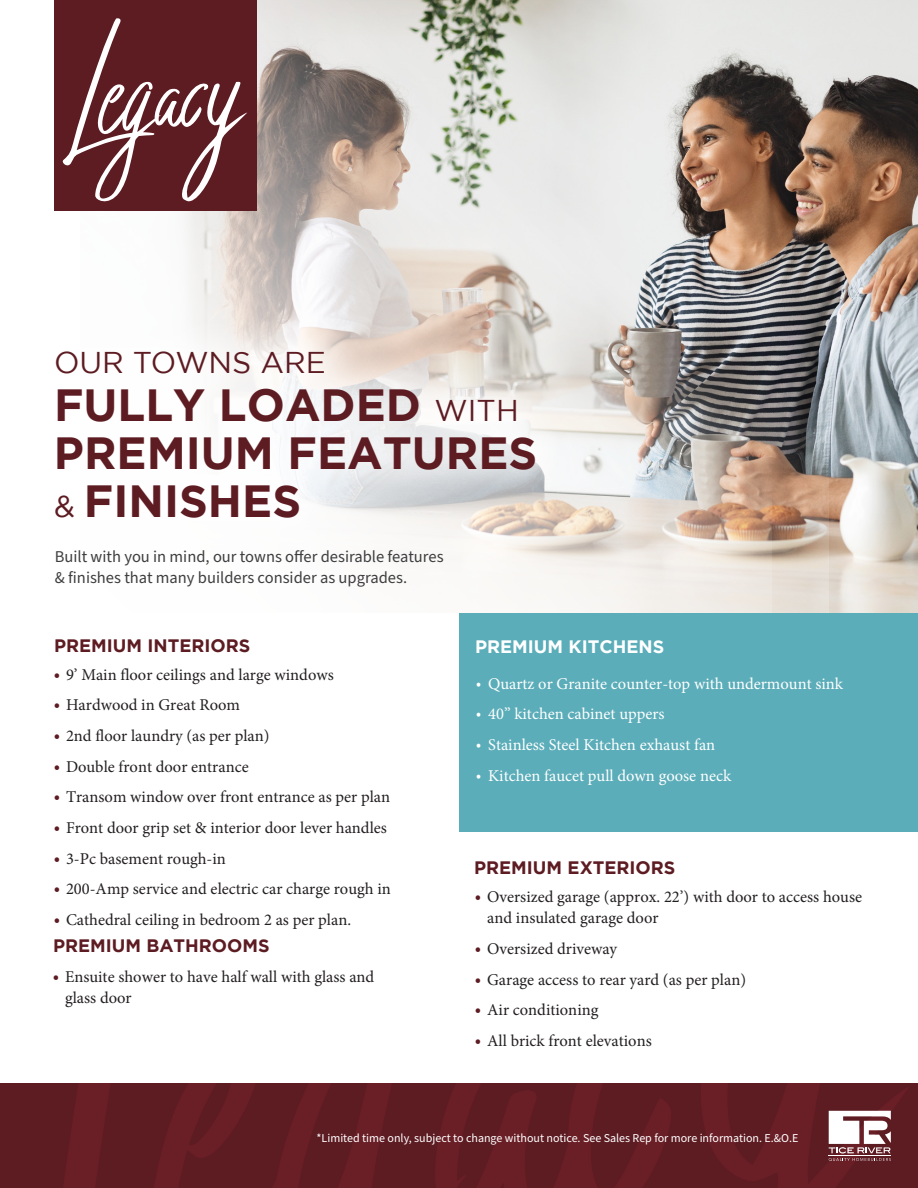
<style>
.page{position:relative;width:918px;height:1188px;background:#fff}
.page>*{position:absolute;margin:0;border:0;box-sizing:border-box;transform-origin:0 0}
.t1{font:700 45px/48px "Gotham";color:#5d1b22}
.t2{font:30px "Gotham";color:#5d1b22}
.t3{font:700 18px "Gotham";color:#5d1b22}
.t4{font:700 18px "Gotham";color:#fff}
.t5{font:16.5px/20.9px "Minion Pro";color:#231f20}
.t6{font:16.5px "Minion Pro";color:#fff}
.t7{font:16.5px/21px "Source Sans Pro";color:#3e3e3f}
.t8{font:12px "Source Sans Pro";color:#fff}
.s1{font-weight:400;font-size:30px}
.s2{font-family:"Source Sans Pro";font-weight:700;color:#5d1b22}
.s3{font-family:"Source Sans Pro"}
</style>
<div class="page">
<img style="left:829px;top:0;width:89px;height:613px">
<img style="left:772px;top:0;width:57px;height:613px">
<img style="left:185px;top:0;width:587px;height:613px">
<svg style="left:0;top:1083px;width:616px;height:105px;background:#611c23"></svg>
<svg style="left:616px;top:1083px;width:294px;height:105px;background:#6a2930"></svg>
<div style="left:18px;top:313px;width:554px;height:242px;background:#fff;opacity:.72"></div>
<div style="left:459px;top:613px;width:459px;height:219px;background:#5badb9"></div>
<div style="left:54px;top:0;width:202px;height:211px;background:#5d1b22"></div>
<svg style="left:62px;top:18px;width:185px;height:184px"></svg>
<p class="t2" style="left:54px;top:345px;width:273px">OUR TOWNS ARE</p>
<p class="t1" style="left:54px;top:380px;width:485px">FULLY LOADED <span class="s1">WITH<br></span>PREMIUM FEATURES <span class="s1">&amp;</span> FINISHES</p>
<p class="t7" style="left:55px;top:547px;width:390px">Built with you in mind, our towns offer desirable features &amp; finishes that many builders consider as upgrades.</p>
<p class="t3" style="left:54px;top:635px;width:198px">PREMIUM INTERIORS</p>
<p class="t5" style="left:54px;top:664px;width:281px"><span class="s2">•</span> 9’ Main floor ceilings and large windows</p>
<p class="t5" style="left:54px;top:695px;width:188px"><span class="s2">•</span> Hardwood in Great Room</p>
<p class="t5" style="left:54px;top:725px;width:217px"><span class="s2">•</span> 2nd floor laundry (as per plan)</p>
<p class="t5" style="left:54px;top:756px;width:196px"><span class="s2">•</span> Double front door entrance</p>
<p class="t5" style="left:54px;top:787px;width:338px"><span class="s2">•</span> Transom window over front entrance as per plan</p>
<p class="t5" style="left:54px;top:817px;width:334px"><span class="s2">•</span> Front door grip set &amp; interior door lever handles</p>
<p class="t5" style="left:54px;top:848px;width:173px"><span class="s2">•</span> 3‐Pc basement rough‐in</p>
<p class="t5" style="left:54px;top:879px;width:338px"><span class="s2">•</span> 200‐Amp service and electric car charge rough in</p>
<p class="t5" style="left:54px;top:909px;width:299px"><span class="s2">•</span> Cathedral ceiling in bedroom 2 as per plan.</p>
<p class="t3" style="left:53px;top:936px;width:218px">PREMIUM BATHROOMS</p>
<p class="t5" style="left:65px;top:967px;width:311px;text-indent:-12px"><span class="s2">•</span> Ensuite shower to have half wall with glass and glass door</p>
<p class="t4" style="left:475px;top:636px;width:191px">PREMIUM KITCHENS</p>
<p class="t6" style="left:476px;top:672px;width:368px"><span class="s3">•</span> Quartz or Granite counter-top with undermount sink</p>
<p class="t6" style="left:476px;top:703px;width:190px"><span class="s3">•</span> 40” kitchen cabinet uppers</p>
<p class="t6" style="left:476px;top:734px;width:241px"><span class="s3">•</span> Stainless Steel Kitchen exhaust fan</p>
<p class="t6" style="left:476px;top:765px;width:257px"><span class="s3">•</span> Kitchen faucet pull down goose neck</p>
<p class="t3" style="left:474px;top:857px;width:203px">PREMIUM EXTERIORS</p>
<p class="t5" style="left:487px;top:887px;width:376px;text-indent:-12px"><span class="s2">•</span> Oversized garage (approx. 22’) with door to access house and insulated garage door</p>
<p class="t5" style="left:475px;top:938px;width:144px"><span class="s2">•</span> Oversized driveway</p>
<p class="t5" style="left:475px;top:969px;width:272px"><span class="s2">•</span> Garage access to rear yard (as per plan)</p>
<p class="t5" style="left:475px;top:1000px;width:125px"><span class="s2">•</span> Air conditioning</p>
<p class="t5" style="left:475px;top:1031px;width:178px"><span class="s2">•</span> All brick front elevations</p>
<p class="t8" style="left:317px;top:1130px;width:483px">*Limited time only, subject to change without notice. See Sales Rep for more information. E.&amp;O.E</p>
</div>
